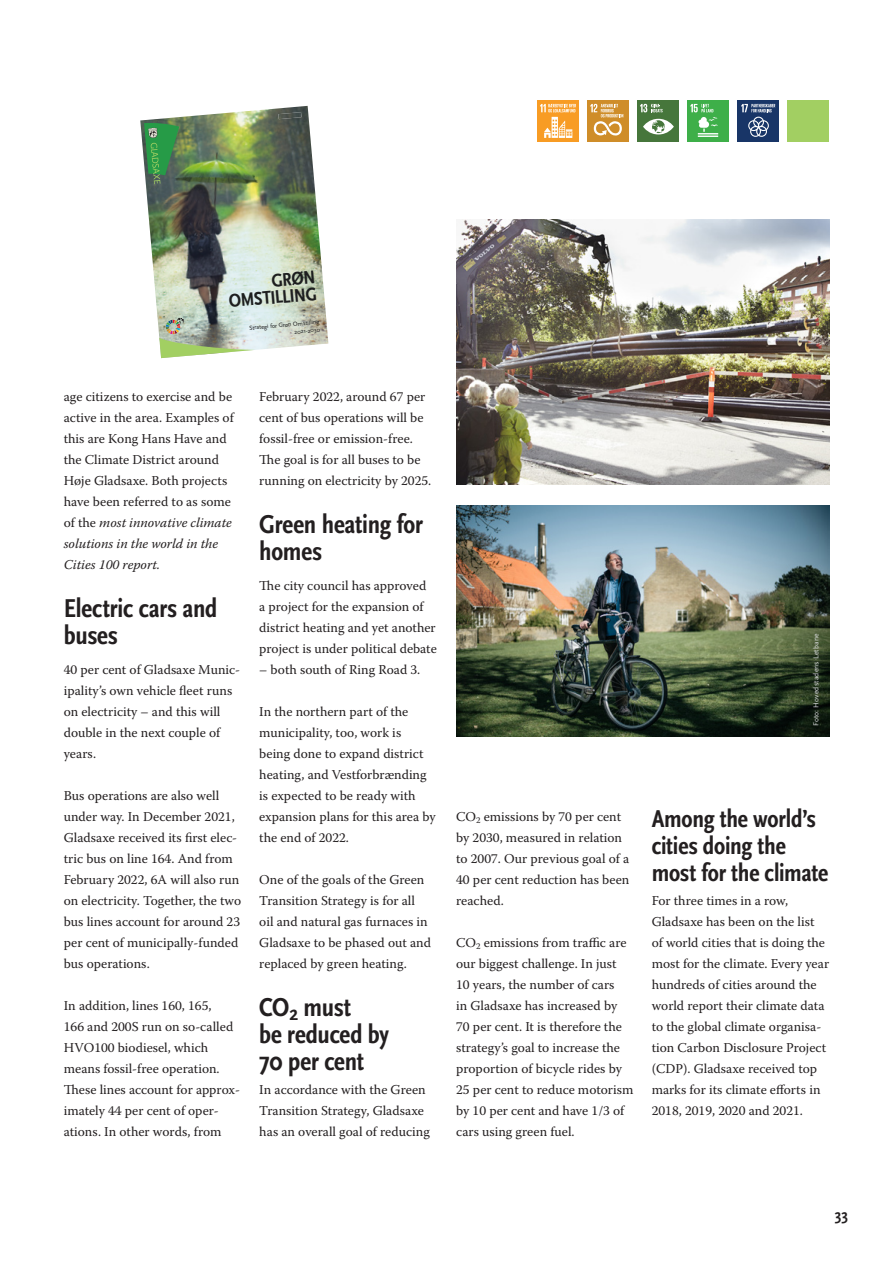
<style>
.page{position:relative;width:893px;height:1263px;background:#fff}
.page>*{position:absolute;margin:0;border:0;box-sizing:border-box;transform-origin:0 0}
.t1{font:700 condensed 27px/27px "Scala Sans Pro";letter-spacing:-.01em;color:#231f20}
.t2{font:700 condensed 25.5px/27px "Scala Sans Pro";letter-spacing:-.01em;color:#231f20}
.t3{font:700 condensed 19.2px/17px "Scala Sans";color:#1d1e1f;text-align:right}
.t4{font:700 15.75px "Scala Sans Pro";color:#231f20}
.t5{font:13.5px/21px "Warnock Pro";color:#231f20}
.t6{font:7.5px "Scala Sans Pro";letter-spacing:.02em;color:#dcdddf}
.t7{font:6.15px "Scala Sans Regular 2";color:#1d1e1f}
.s1{font-style:italic}
</style>
<div class="page">
<div style="left:788px;top:100px;width:41px;height:42px;background:#a2cf62"></div>
<img style="left:140px;top:106px;width:187px;height:227px">
<div style="left:587px;top:100px;width:42px;height:42px;background:#cf8d29"></div>
<svg style="left:590px;top:104px;width:33px;height:32px"></svg>
<div style="left:537px;top:100px;width:42px;height:42px;background:#f89c24"></div>
<svg style="left:540px;top:104px;width:36px;height:34px"></svg>
<div style="left:637px;top:100px;width:42px;height:42px;background:#46763b"></div>
<svg style="left:643px;top:119px;width:31px;height:15px"></svg>
<svg style="left:640px;top:104px;width:23px;height:8px"></svg>
<div style="left:687px;top:100px;width:42px;height:42px;background:#3eaf49"></div>
<svg style="left:690px;top:104px;width:28px;height:33px"></svg>
<div style="left:737px;top:100px;width:42px;height:42px;background:#183567"></div>
<svg style="left:741px;top:104px;width:34px;height:33px"></svg>
<img style="left:278px;top:112px;width:23px;height:7px">
<svg style="left:144px;top:121px;width:40px;height:65px"></svg>
<img style="left:159px;top:318px;width:170px;height:40px">
<img style="left:456px;top:219px;width:373px;height:266px">
<img style="left:456px;top:506px;width:373px;height:231px">
<h3 class="t3" style="left:227px;top:276px;width:90px;rotate:-5deg">GRØN<br>OMSTILLING</h3>
<p class="t7" style="left:249px;top:324px;width:72px;rotate:-5deg">Strategi for Grøn Omstilling</p>
<p class="t7" style="left:294px;top:328px;width:27px;rotate:-5deg">2o21-2o3o</p>
<p class="t5" style="left:64px;top:385px;width:171px">age citizens to exercise and be active in the area. Examples of this are Kong Hans Have and the Climate District around<br>Høje Gladsaxe. Both projects have been referred to as some of the <span class="s1">most innovative climate solutions in the world in the<br>Cities 100 report.</span></p>
<h3 class="t1" style="left:64px;top:594px;width:155px">Electric cars and buses</h3>
<p class="t5" style="left:64px;top:658px;width:178px">40 per cent of Gladsaxe Munic&shy;ipality’s own vehicle fleet runs on electricity – and this will double in the next couple of years.</p>
<p class="t5" style="left:64px;top:784px;width:179px">Bus operations are also well under way. In December 2021,<br>Gladsaxe received its first elec&shy;tric bus on line 164. And from<br>February 2022, 6A will also run on electricity. Together, the two bus lines account for around 23 per cent of municipally-funded bus operations.</p>
<p class="t5" style="left:64px;top:994px;width:178px">In addition, lines 160, 165,<br>166 and 200S run on so-called<br>HVO100 biodiesel, which means fossil-free operation.<br>These lines account for approx&shy;imately 44 per cent of oper&shy;ations. In other words, from</p>
<p class="t5" style="left:259px;top:385px;width:174px">February 2022, around 67 per cent of bus operations will be fossil-free or emission-free.<br>The goal is for all buses to be running on electricity by 2025.</p>
<h3 class="t1" style="left:259px;top:510px;width:165px">Green heating for homes</h3>
<p class="t5" style="left:259px;top:574px;width:179px">The city council has approved<br>a project for the expansion of district heating and yet another project is under political debate</p>
<p class="t5" style="left:259px;top:658px;width:163px">– both south of Ring Road 3.</p>
<p class="t5" style="left:259px;top:700px;width:178px">In the northern part of the municipality, too, work is<br>being done to expand district heating, and Vestforbrænding is expected to be ready with expansion plans for this area by the end of 2022.</p>
<p class="t5" style="left:259px;top:868px;width:173px">One of the goals of the Green<br>Transition Strategy is for all oil and natural gas furnaces in<br>Gladsaxe to be phased out and replaced by green heating.</p>
<h3 class="t1" style="left:259px;top:993px;width:131px">CO<sub>2</sub> must<br>be reduced by<br>70 per cent</h3>
<p class="t5" style="left:259px;top:1078px;width:172px">In accordance with the Green<br>Transition Strategy, Gladsaxe has an overall goal of reducing</p>
<p class="t6" style="left:812px;top:726px;width:94px;rotate:-90deg">Foto: Hovedstadens Letbane</p>
<p class="t5" style="left:456px;top:805px;width:175px">CO<sub>2</sub> emissions by 70 per cent by 2030, measured in relation to 2007. Our previous goal of a<br>40 per cent reduction has been reached.</p>
<p class="t5" style="left:456px;top:931px;width:179px">CO<sub>2</sub> emissions from traffic are our biggest challenge. In just<br>10 years, the number of cars<br>in Gladsaxe has increased by<br>70 per cent. It is therefore the strategy’s goal to increase the proportion of bicycle rides by<br>25 per cent to reduce motorism by 10 per cent and have 1/3 of cars using green fuel.</p>
<h3 class="t2" style="left:652px;top:805px;width:178px">Among the world’s cities doing the most for the climate</h3>
<p class="t5" style="left:652px;top:889px;width:179px">For three times in a row,<br>Gladsaxe has been on the list<br>of world cities that is doing the most for the climate. Every year hundreds of cities around the world report their climate data to the global climate organisa&shy;tion Carbon Disclosure Project (CDP). Gladsaxe received top marks for its climate efforts in<br>2018, 2019, 2020 and 2021.</p>
<p class="t4" style="left:835px;top:1206px;width:15px">33</p>
</div>
